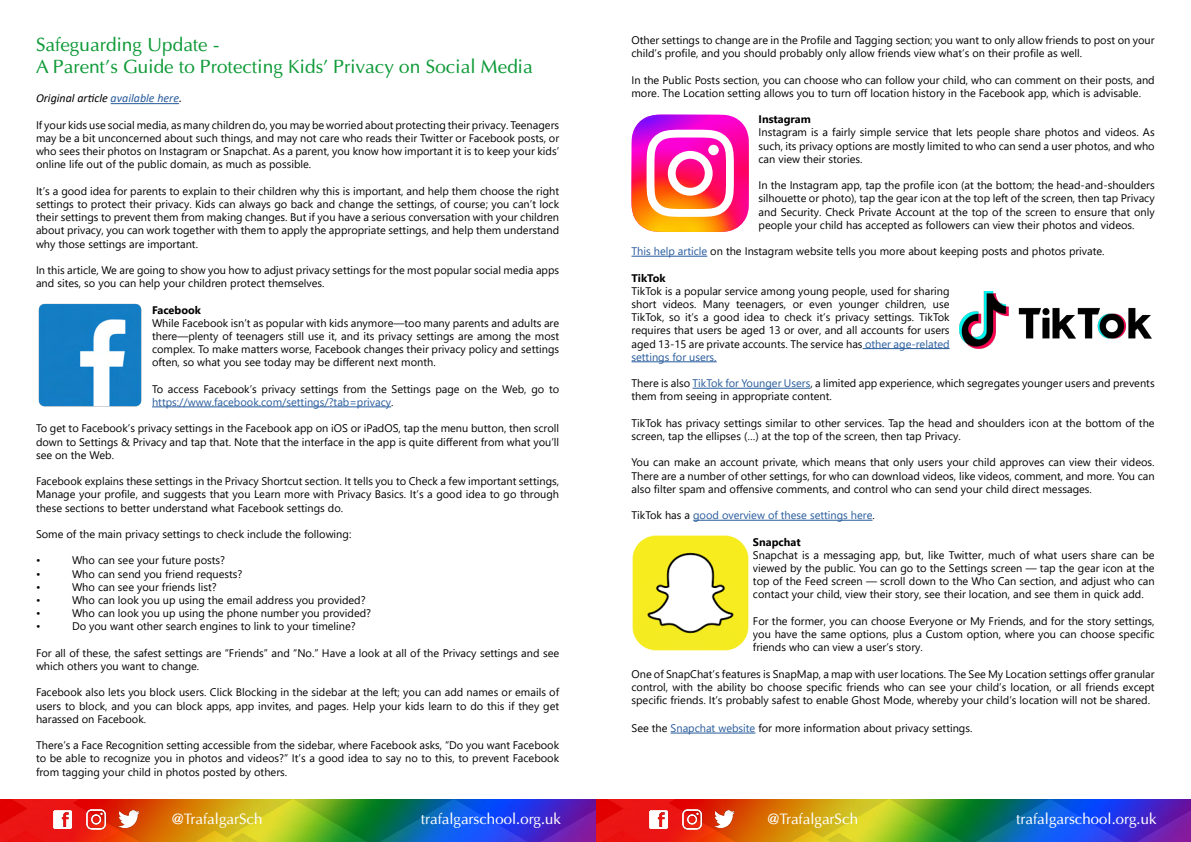
<style>
.page{position:relative;width:1191px;height:842px;background:#fff}
.page>*{position:absolute;margin:0;border:0;box-sizing:border-box;transform-origin:0 0}
.t1{font:19px/22.8px "Optima";color:#109b39}
.t2{font:15px "Optima";color:#fff}
.t3{font:italic 12px "Calibri";color:#000}
.t4{font:11px/13.2px "Segoe UI";color:#000;text-align:justify}
.t5{font:11px "Segoe UI";color:#275b9b}
.t6{font:700 11px "Segoe UI";color:#000}
.s1{color:#275b9b}
.s2{color:#000}
</style>
<div class="page">
<img style="left:1px;top:799px;width:1190px;height:43px">
<img style="left:119px;top:811px;width:20px;height:16px">
<img style="left:83px;top:809px;width:26px;height:20px">
<img style="left:53px;top:810px;width:22px;height:18px">
<hr style="left:111px;top:103px;width:68px;height:1px;background:#275b9b">
<hr style="left:152px;top:407px;width:239px;height:1px;background:#275b9b">
<img style="left:714px;top:811px;width:20px;height:16px">
<img style="left:678px;top:809px;width:26px;height:20px">
<img style="left:649px;top:810px;width:21px;height:18px">
<hr style="left:631px;top:256px;width:76px;height:1px;background:#275b9b">
<hr style="left:862px;top:348px;width:87px;height:1px;background:#275b9b">
<hr style="left:631px;top:361px;width:85px;height:1px;background:#275b9b">
<hr style="left:692px;top:388px;width:118px;height:1px;background:#275b9b">
<hr style="left:693px;top:520px;width:179px;height:1px;background:#275b9b">
<hr style="left:670px;top:733px;width:85px;height:1px;background:#275b9b">
<img style="left:38px;top:303px;width:104px;height:104px">
<img style="left:959px;top:292px;width:192px;height:56px">
<img style="left:632px;top:535px;width:117px;height:116px">
<svg style="left:631px;top:115px;width:118px;height:117px"></svg>
<h1 class="t1" style="left:36px;top:33px;width:498px">Safeguarding Update -<br>A Parent’s Guide to Protecting Kids’ Privacy on Social Media</h1>
<p class="t3" style="left:36px;top:90px;width:148px">Original article <span class="s1">available here</span>.</p>
<p class="t4" style="left:36px;top:117px;width:525px">If your kids use social media, as many children do, you may be worried about protecting their privacy. Teenagers may be a bit unconcerned about such things, and may not care who reads their Twitter or Facebook posts, or who sees their photos on Instagram or Snapchat. As a parent, you know how important it is to keep your kids’ online life out of the public domain, as much as possible.</p>
<p class="t4" style="left:36px;top:183px;width:525px">It’s a good idea for parents to explain to their children why this is important, and help them choose the right settings to protect their privacy. Kids can always go back and change the settings, of course; you can’t lock their settings to prevent them from making changes. But if you have a serious conversation with your children about privacy, you can work together with them to apply the appropriate settings, and help them understand why those settings are important.</p>
<p class="t4" style="left:36px;top:262px;width:525px">In this article, We are going to show you how to adjust privacy settings for the most popular social media apps and sites, so you can help your children protect themselves.</p>
<p class="t6" style="left:152px;top:299px;width:50px">Facebook</p>
<p class="t4" style="left:152px;top:315px;width:409px">While Facebook isn’t as popular with kids anymore—too many parents and adults are there—plenty of teenagers still use it, and its privacy settings are among the most complex. To make matters worse, Facebook changes their privacy policy and settings often, so what you see today may be different next month.</p>
<p class="t4" style="left:152px;top:381px;width:409px">To access Facebook’s privacy settings from the Settings page on the Web, go to <span class="s1">https://www.facebook.com/settings/?tab=privacy</span>.</p>
<p class="t4" style="left:36px;top:421px;width:524px">To get to Facebook’s privacy settings in the Facebook app on iOS or iPadOS, tap the menu button, then scroll down to Settings &amp; Privacy and tap that. Note that the interface in the app is quite different from what you’ll see on the Web.</p>
<p class="t4" style="left:36px;top:474px;width:525px">Facebook explains these settings in the Privacy Shortcut section. It tells you to Check a few important settings, Manage your profile, and suggests that you Learn more with Privacy Basics. It’s a good idea to go through these sections to better understand what Facebook settings do.</p>
<p class="t4" style="left:36px;top:526px;width:317px">Some of the main privacy settings to check include the following:</p>
<p class="t4" style="left:36px;top:553px;width:6px">•</p>
<p class="t4" style="left:72px;top:553px;width:155px">Who can see your future posts?</p>
<p class="t4" style="left:36px;top:566px;width:6px">•</p>
<p class="t4" style="left:72px;top:566px;width:172px">Who can send you friend requests?</p>
<p class="t4" style="left:36px;top:579px;width:6px">•</p>
<p class="t4" style="left:72px;top:579px;width:146px">Who can see your friends list?</p>
<p class="t4" style="left:36px;top:592px;width:6px">•</p>
<p class="t4" style="left:72px;top:592px;width:295px">Who can look you up using the email address you provided?</p>
<p class="t4" style="left:36px;top:606px;width:6px">•</p>
<p class="t4" style="left:72px;top:606px;width:301px">Who can look you up using the phone number you provided?</p>
<p class="t4" style="left:36px;top:619px;width:6px">•</p>
<p class="t4" style="left:72px;top:619px;width:285px">Do you want other search engines to link to your timeline?</p>
<p class="t4" style="left:36px;top:645px;width:524px">For all of these, the safest settings are “Friends” and “No.” Have a look at all of the Privacy settings and see which others you want to change.</p>
<p class="t4" style="left:36px;top:685px;width:525px">Facebook also lets you block users. Click Blocking in the sidebar at the left; you can add names or emails of users to block, and you can block apps, app invites, and pages. Help your kids learn to do this if they get harassed on Facebook.</p>
<p class="t4" style="left:36px;top:738px;width:525px">There’s a Face Recognition setting accessible from the sidebar, where Facebook asks, “Do you want Facebook to be able to recognize you in photos and videos?” It’s a good idea to say no to this, to prevent Facebook from tagging your child in photos posted by others.</p>
<h2 class="t2" style="left:172px;top:810px;width:92px">@TrafalgarSch</h2>
<h2 class="t2" style="left:421px;top:809px;width:142px">trafalgarschool.org.uk</h2>
<p class="t4" style="left:631px;top:33px;width:525px">Other settings to change are in the Profile and Tagging section; you want to only allow friends to post on your child’s profile, and you should probably only allow friends view what’s on their profile as well.</p>
<p class="t4" style="left:631px;top:72px;width:525px">In the Public Posts section, you can choose who can follow your child, who can comment on their posts, and more. The Location setting allows you to turn off location history in the Facebook app, which is advisable.</p>
<p class="t6" style="left:758px;top:109px;width:54px">Instagram</p>
<p class="t4" style="left:758px;top:125px;width:398px">Instagram is a fairly simple service that lets people share photos and videos. As such, its privacy options are mostly limited to who can send a user photos, and who can view their stories.</p>
<p class="t4" style="left:758px;top:178px;width:398px">In the Instagram app, tap the profile icon (at the bottom; the head-and-shoulders silhouette or photo), tap the gear icon at the top left of the screen, then tap Privacy and Security. Check Private Account at the top of the screen to ensure that only people your child has accepted as followers can view their photos and videos.</p>
<p class="t4" style="left:631px;top:244px;width:475px"><span class="s1">This help article</span> on the Instagram website tells you more about keeping posts and photos private.</p>
<p class="t6" style="left:631px;top:267px;width:36px">TikTok</p>
<p class="t4" style="left:631px;top:283px;width:320px">TikTok is a popular service among young people, used for sharing short videos. Many teenagers, or even younger children, use TikTok, so it’s a good idea to check it’s privacy settings. TikTok requires that users be aged 13 or over, and all accounts for users aged 13-15 are private accounts. The service has <span class="s1">other age-related settings for users.</span></p>
<p class="t4" style="left:631px;top:376px;width:524px">There is also <span class="s1">TikTok for Younger Users</span>, a limited app experience, which segregates younger users and prevents them from seeing in appropriate content.</p>
<p class="t4" style="left:631px;top:415px;width:524px">TikTok has privacy settings similar to other services. Tap the head and shoulders icon at the bottom of the screen, tap the ellipses (…) at the top of the screen, then tap Privacy.</p>
<p class="t4" style="left:631px;top:455px;width:525px">You can make an account private, which means that only users your child approves can view their videos.<br>There are a number of other settings, for who can download videos, like videos, comment, and more. You can also filter spam and offensive comments, and control who can send your child direct messages.</p>
<p class="t5" style="left:631px;top:505px;width:245px"><span class="s2">TikTok has a</span> good overview of these settings here<span class="s2">.</span></p>
<p class="t6" style="left:753px;top:531px;width:49px">Snapchat</p>
<p class="t4" style="left:753px;top:547px;width:403px">Snapchat is a messaging app, but, like Twitter, much of what users share can be viewed by the public. You can go to the Settings screen — tap the gear icon at the top of the Feed screen — scroll down to the Who Can section, and adjust who can contact your child, view their story, see their location, and see them in quick add.</p>
<p class="t4" style="left:753px;top:613px;width:403px">For the former, you can choose Everyone or My Friends, and for the story settings, you have the same options, plus a Custom option, where you can choose specific friends who can view a user’s story.</p>
<p class="t4" style="left:631px;top:666px;width:525px">One of SnapChat’s features is SnapMap, a map with user locations. The See My Location settings offer granular control, with the ability bo choose specific friends who can see your child’s location, or all friends except specific friends. It’s probably safest to enable Ghost Mode, whereby your child’s location will not be shared.</p>
<p class="t4" style="left:631px;top:721px;width:342px">See the <span class="s1">Snapchat website</span> for more information about privacy settings.</p>
<h2 class="t2" style="left:767px;top:810px;width:92px">@TrafalgarSch</h2>
<h2 class="t2" style="left:1016px;top:809px;width:142px">trafalgarschool.org.uk</h2>
</div>
